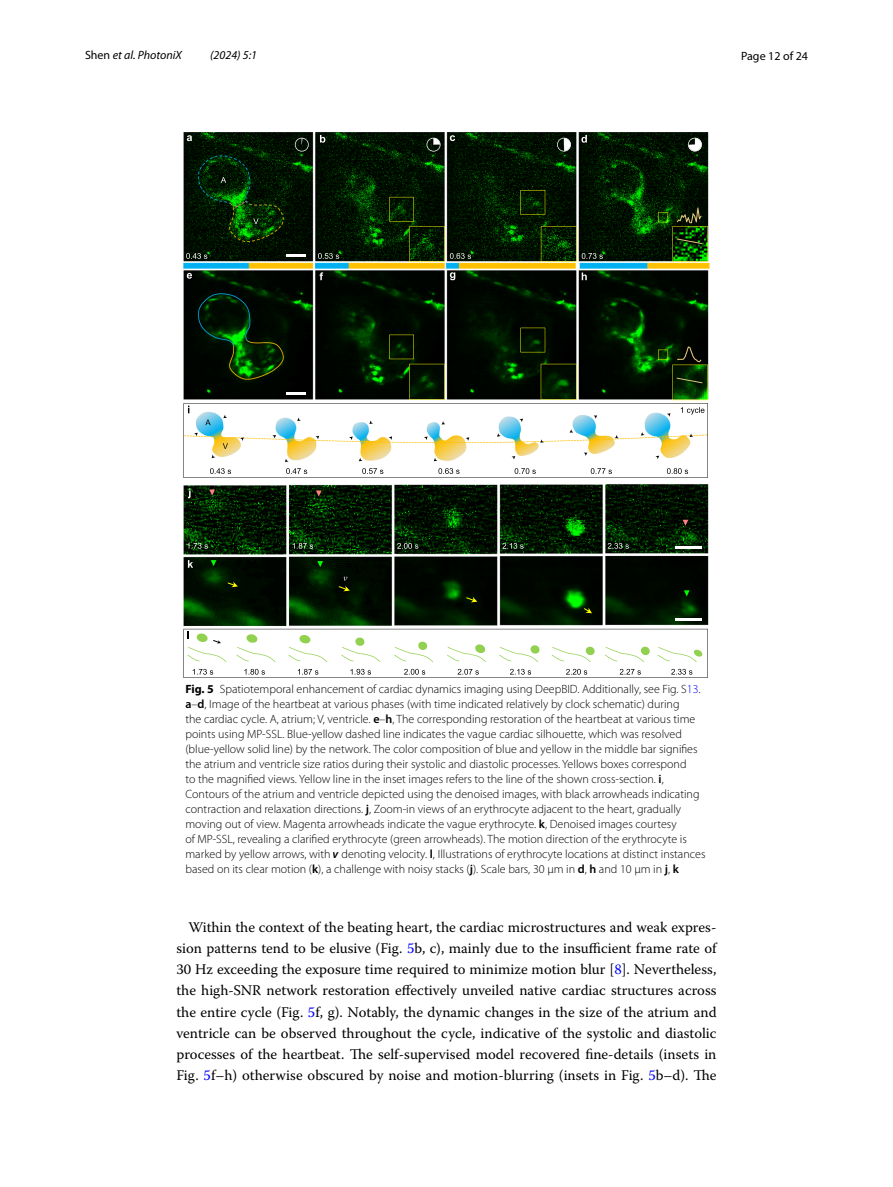
<style>
.page{position:relative;width:893px;height:1187px;background:#fff}
.page>*{position:absolute;margin:0;border:0;box-sizing:border-box;transform-origin:0 0}
.t1{font:14.7px/21.3px "Warnock Pro";color:#000;text-align:justify}
.t2{font:300 12px/15px "Myriad Pro";color:#000}
.t3{font:italic 12px "Myriad Pro";color:#000}
.t4{font:12px "Myriad Pro";color:#000}
.s1{font-style:normal}
.s2{font-weight:700}
.s3{color:#00f}
.s4{font-weight:600}
.s5{font-family:"Myriad Pro Semibold It 12";font-weight:400}
</style>
<div class="page">
<img style="left:184px;top:133px;width:525px;height:492px">
<svg style="left:186px;top:253px;width:21px;height:6px"></svg>
<svg style="left:318px;top:253px;width:21px;height:6px"></svg>
<svg style="left:541px;top:226px;width:62px;height:36px;background:#162f0f"></svg>
<svg style="left:211px;top:560px;width:5px;height:6px"></svg>
<svg style="left:317px;top:561px;width:6px;height:6px"></svg>
<svg style="left:684px;top:590px;width:6px;height:6px"></svg>
<svg style="left:209px;top:489px;width:6px;height:6px"></svg>
<svg style="left:316px;top:490px;width:6px;height:6px"></svg>
<svg style="left:683px;top:519px;width:5px;height:6px"></svg>
<svg style="left:228px;top:581px;width:10px;height:6px"></svg>
<svg style="left:466px;top:597px;width:11px;height:5px"></svg>
<svg style="left:584px;top:607px;width:8px;height:6px"></svg>
<svg style="left:187px;top:543px;width:21px;height:5px"></svg>
<svg style="left:293px;top:543px;width:20px;height:5px"></svg>
<svg style="left:397px;top:543px;width:21px;height:5px"></svg>
<svg style="left:502px;top:543px;width:22px;height:5px"></svg>
<svg style="left:608px;top:543px;width:21px;height:5px"></svg>
<svg style="left:221px;top:177px;width:5px;height:6px"></svg>
<svg style="left:253px;top:218px;width:6px;height:6px"></svg>
<svg style="left:450px;top:135px;width:5px;height:6px"></svg>
<svg style="left:320px;top:135px;width:5px;height:8px"></svg>
<svg style="left:581px;top:135px;width:6px;height:8px"></svg>
<svg style="left:187px;top:135px;width:5px;height:6px"></svg>
<svg style="left:450px;top:272px;width:5px;height:8px"></svg>
<svg style="left:320px;top:272px;width:3px;height:8px"></svg>
<svg style="left:582px;top:272px;width:5px;height:8px"></svg>
<svg style="left:187px;top:273px;width:5px;height:6px"></svg>
<svg style="left:188px;top:488px;width:3px;height:10px"></svg>
<svg style="left:188px;top:560px;width:5px;height:7px"></svg>
<svg style="left:184px;top:628px;width:524px;height:49px"></svg>
<svg style="left:339px;top:576px;width:11px;height:15px"></svg>
<svg style="left:295px;top:138px;width:14px;height:13px"></svg>
<svg style="left:427px;top:138px;width:13px;height:13px"></svg>
<svg style="left:557px;top:138px;width:14px;height:13px"></svg>
<svg style="left:688px;top:138px;width:14px;height:13px"></svg>
<hr style="left:675px;top:546px;width:27px;height:2px;background:#fff">
<hr style="left:286px;top:254px;width:20px;height:2px;background:#fff">
<hr style="left:675px;top:618px;width:27px;height:2px;background:#fff">
<svg style="left:235px;top:201px;width:12px;height:6px"></svg>
<svg style="left:389px;top:197px;width:82px;height:65px;background:#10250a"></svg>
<svg style="left:520px;top:190px;width:25px;height:24px"></svg>
<svg style="left:658px;top:207px;width:50px;height:55px;background:#123f07"></svg>
<svg style="left:184px;top:328px;width:524px;height:150px"></svg>
<p class="t3" style="left:85px;top:48px;width:98px"><span class="s1">Shen</span> et al. PhotoniX</p>
<p class="t3" style="left:210px;top:48px;width:48px">(2024) 5:1</p>
<p class="t4" style="left:741px;top:48px;width:68px">Page 12 of 24</p>
<p class="t2" style="left:185px;top:681px;width:521px"><span class="s2">Fig. 5</span> Spatiotemporal enhancement of cardiac dynamics imaging using DeepBID. Additionally, see Fig. S<span class="s3">13</span>. <span class="s4">a</span>–<span class="s4">d</span>, Image of the heartbeat at various phases (with time indicated relatively by clock schematic) during<br>the cardiac cycle. A, atrium; V, ventricle. <span class="s4">e</span>–<span class="s4">h</span>, The corresponding restoration of the heartbeat at various time points using MP-SSL. Blue-yellow dashed line indicates the vague cardiac silhouette, which was resolved (blue-yellow solid line) by the network. The color composition of blue and yellow in the middle bar signifies the atrium and ventricle size ratios during their systolic and diastolic processes. Yellows boxes correspond<br>to the magnified views. Yellow line in the inset images refers to the line of the shown cross-section. <span class="s4">i</span>, Contours of the atrium and ventricle depicted using the denoised images, with black arrowheads indicating contraction and relaxation directions. <span class="s4">j</span>, Zoom-in views of an erythrocyte adjacent to the heart, gradually moving out of view. Magenta arrowheads indicate the vague erythrocyte. <span class="s4">k</span>, Denoised images courtesy<br>of MP-SSL, revealing a clarified erythrocyte (green arrowheads). The motion direction of the erythrocyte is marked by yellow arrows, with <span class="s5">v</span> denoting velocity. <span class="s4">l</span>, Illustrations of erythrocyte locations at distinct instances based on its clear motion (<span class="s4">k</span>), a challenge with noisy stacks (<span class="s4">j</span>). Scale bars, 30 μm in <span class="s4">d</span>, <span class="s4">h</span> and 10 μm in <span class="s4">j</span>, <span class="s4">k</span></p>
<p class="t1" style="left:176px;top:915px;width:542px;text-indent:12px">Within the context of the beating heart, the cardiac microstructures and weak expres&shy;sion patterns tend to be elusive (Fig. <span class="s3">5</span>b, c), mainly due to the insufficient frame rate of 30 Hz exceeding the exposure time required to minimize motion blur [<span class="s3">8</span>]. Nevertheless, the high-SNR network restoration effectively unveiled native cardiac structures across the entire cycle (Fig. <span class="s3">5</span>f, g). Notably, the dynamic changes in the size of the atrium and ventricle can be observed throughout the cycle, indicative of the systolic and diastolic processes of the heartbeat. The self-supervised model recovered fine-details (insets in Fig. <span class="s3">5</span>f–h) otherwise obscured by noise and motion-blurring (insets in Fig. <span class="s3">5</span>b–d). The</p>
</div>
